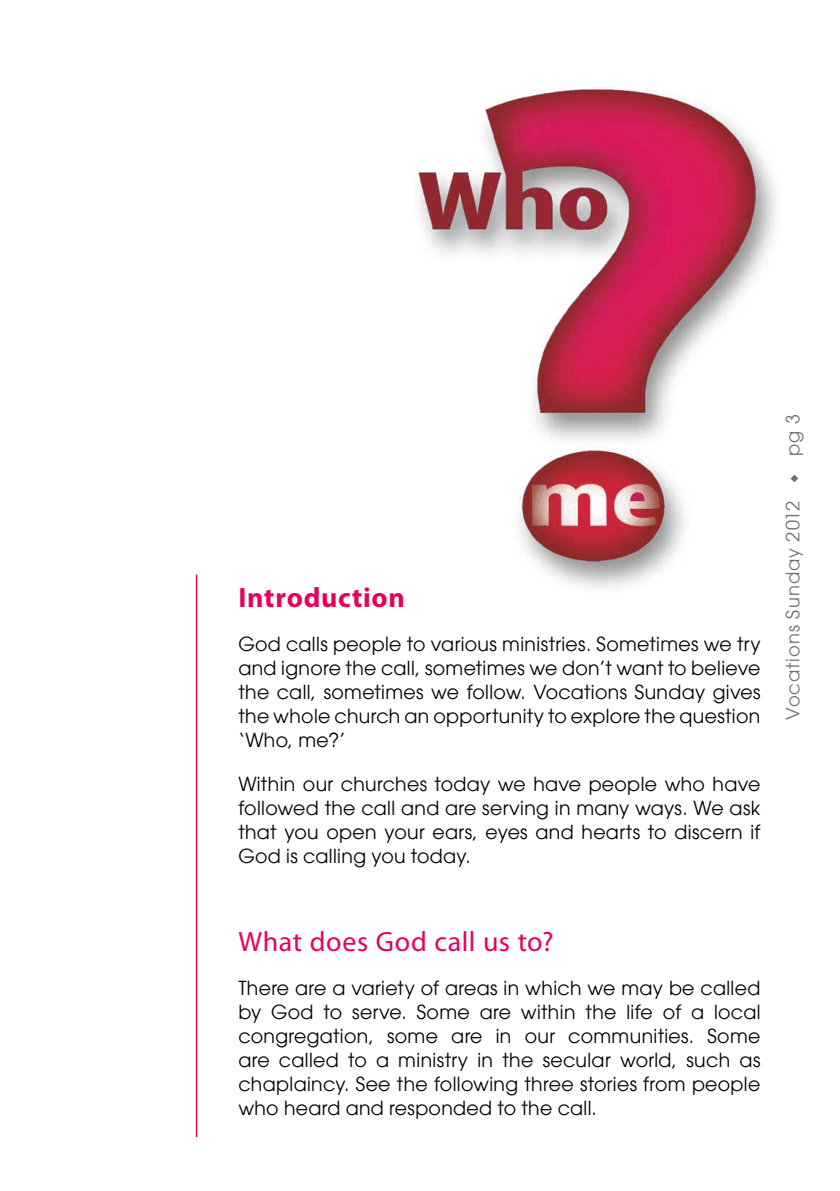
<style>
.page{position:relative;width:840px;height:1191px;background:#fff}
.page>*{position:absolute;margin:0;border:0;box-sizing:border-box;transform-origin:0 0}
.t1{font:28px "Myriad Pro";letter-spacing:.02em;color:#e6005b}
.t2{font:700 28px "Myriad Pro";letter-spacing:.03em;color:#e6005b}
.t3{font:19px/24px "Avant Garde";letter-spacing:.015em;color:#000;text-align:justify}
.t4{font:18px "Avant Garde";letter-spacing:.055em;color:#706f6f}
.s1{font-family:"Hypatia Sans Pro";font-weight:300;font-size:20px}
</style>
<div class="page">
<img style="left:418px;top:89px;width:358px;height:499px">
<hr style="left:196px;top:574px;width:1px;height:563px;background:#e6005b">
<h1 class="t2" style="left:238px;top:579px;width:168px">Introduction</h1>
<p class="t3" style="left:238px;top:631px;width:523px">God calls people to various ministries. Sometimes we try and ignore the call, sometimes we don’t want to believe the call, sometimes we follow. Vocations Sunday gives the whole church an opportunity to explore the question ‘Who, me?’</p>
<p class="t3" style="left:238px;top:771px;width:523px">Within our churches today we have people who have followed the call and are serving in many ways. We ask that you open your ears, eyes and hearts to discern if God is calling you today.</p>
<p class="t4" style="left:781px;top:720px;width:307px;rotate:-90deg">Vocations Sunday 2012 <span class="s1">◆</span> pg 3</p>
<h1 class="t1" style="left:238px;top:924px;width:316px">What does God call us to?</h1>
<p class="t3" style="left:238px;top:975px;width:523px">There are a variety of areas in which we may be called by God to serve. Some are within the life of a local congregation, some are in our communities. Some are called to a ministry in the secular world, such as chaplaincy. See the following three stories from people who heard and responded to the call.</p>
</div>
